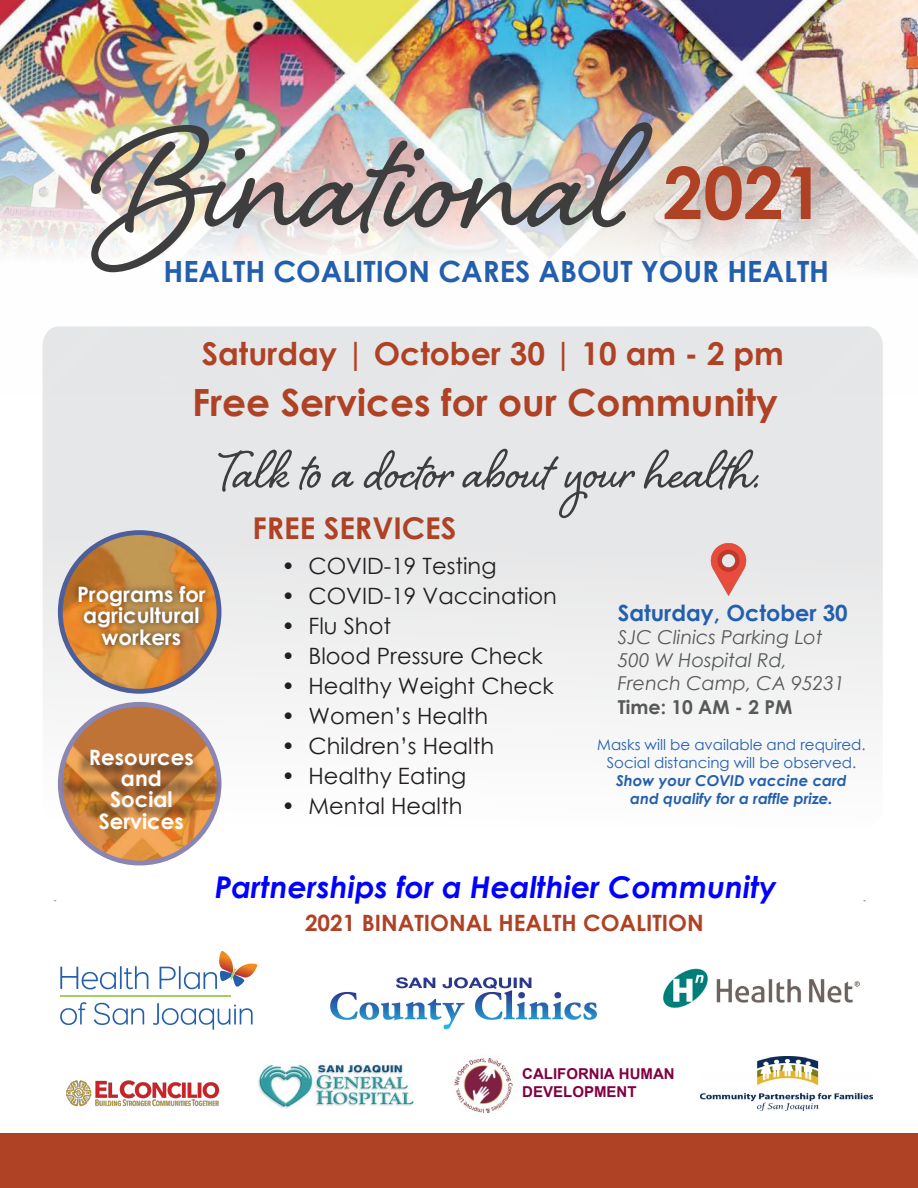
<style>
.page{position:relative;width:918px;height:1188px;background:#fff}
.page>*{position:absolute;margin:0;border:0;box-sizing:border-box;transform-origin:0 0}
.subtitle{font:186px "Shelby";color:#3e3e3f}
.Date{font:700 72px "Century Gothic";color:#af4225}
.subtitle-2{font:67.5px "Shelby";color:#3e3e3f}
.subtitle-3{font:700 37.5px "Century Gothic";color:#af4225}
.Date-2{font:700 31.5px "Century Gothic";color:#af4225}
.t1{font:italic 700 30px "Century Gothic";color:#00f}
.t2{font:700 30px "Century Gothic";color:#af4225}
.Date-3{font:700 29.25px "Century Gothic";color:#235fad}
.t3{font:22.5px "Century Gothic";color:#231f20}
.t4{font:700 22.5px "Century Gothic";color:#af4225}
.Date-4{font:700 22.35px "Century Gothic";color:#235fad}
.List{font:700 21.3px/21.3px "Century Gothic";color:#fff;text-align:center}
.List-2{font:700 21.3px/21.3px "Century Gothic";color:#fff;text-align:center}
.Date-5{font:italic 19.2px/23.2px "Century Gothic";color:#57585a}
.Date-6{font:15px/18px "Century Gothic";color:#235fad;text-align:center}
.t5{font:700 15px/18px "Arial";color:#800040}
.s1{font-style:inherit}
.s2{font-weight:700;font-style:normal}
.s3{font-weight:700;font-style:italic}
</style>
<div class="page">
<svg style="left:43px;top:396px;width:840px;height:406px;fill:#eaeaeb"></svg>
<img style="left:0;top:0;width:918px;height:395px">
<img style="left:663px;top:968px;width:197px;height:40px">
<svg style="left:60px;top:966px;width:88px;height:23px"></svg>
<svg style="left:60px;top:1002px;width:27px;height:23px"></svg>
<svg style="left:94px;top:1003px;width:50px;height:22px"></svg>
<svg style="left:153px;top:1003px;width:100px;height:27px"></svg>
<svg style="left:160px;top:951px;width:97px;height:38px"></svg>
<hr style="left:60px;top:995px;width:171px;height:2px;background:#a2cf60">
<img style="left:66px;top:1080px;width:154px;height:27px">
<div style="left:0;top:1134px;width:918px;height:54px;background:#af4225"></div>
<img style="left:60px;top:533px;width:159px;height:158px">
<div style="left:58px;top:530px;width:163px;height:164px;border:5px solid #4c5f9a;border-radius:50%"></div>
<div style="left:71px;top:580px;width:141px;height:72px;background:#231f20;opacity:.75"></div>
<img style="left:60px;top:704px;width:159px;height:159px">
<div style="left:58px;top:702px;width:163px;height:163px;border:5px solid #8b85b3;border-radius:50%"></div>
<div style="left:60px;top:751px;width:163px;height:72px;background:#231f20;opacity:.75"></div>
<img style="left:702px;top:543px;width:52px;height:52px">
<img style="left:700px;top:1057px;width:172px;height:54px">
<img style="left:330px;top:977px;width:267px;height:53px">
<img style="left:257px;top:1060px;width:158px;height:49px">
<img style="left:454px;top:1057px;width:59px;height:57px">
<p class="subtitle" style="left:99px;top:53px;width:529px">Binational</p>
<p class="Date" style="left:663px;top:138px;width:163px">202<span class="s1">1</span></p>
<p class="Date-3" style="left:163px;top:249px;width:667px">HEALTH COALITION CARES ABOUT YOUR HEALTH</p>
<p class="Date-2" style="left:202px;top:329px;width:584px">Saturday | October <span class="s1">30</span> | 10 am - 2 pm</p>
<p class="subtitle-3" style="left:192px;top:374px;width:587px">Free Services for our Community</p>
<p class="subtitle-2" style="left:219px;top:425px;width:543px">Talk to a doctor about your health.</p>
<p class="t2" style="left:252px;top:506px;width:206px">FREE SERVICES</p>
<p class="List" style="left:77px;top:583px;width:130px">Programs for agricultural workers</p>
<p class="List-2" style="left:89px;top:745px;width:106px">Resources and<br>Social<br>Services</p>
<p class="t3" style="left:281px;top:550px;width:217px">• COVID-19 Testing</p>
<p class="t3" style="left:281px;top:580px;width:277px">• COVID-19 Vaccination</p>
<p class="t3" style="left:281px;top:610px;width:111px">• Flu Shot</p>
<p class="t3" style="left:281px;top:640px;width:263px">• Blood Pressure Check</p>
<p class="t3" style="left:281px;top:670px;width:274px">• Healthy Weight Check</p>
<p class="t3" style="left:281px;top:700px;width:208px">• Women’s Health</p>
<p class="t3" style="left:281px;top:730px;width:214px">• Children’s Health</p>
<p class="t3" style="left:281px;top:760px;width:186px">• Healthy Eating</p>
<p class="t3" style="left:281px;top:790px;width:182px">• Mental Health</p>
<p class="Date-4" style="left:618px;top:596px;width:231px">Saturday, October <span class="s1">30</span></p>
<p class="Date-5" style="left:618px;top:625px;width:228px">SJC Clinics Parking Lot<br>500 W Hospital Rd,<br>French Camp, CA 95231<br><span class="s2">Time: 10 AM - 2 PM</span></p>
<p class="Date-6" style="left:597px;top:735px;width:270px">Masks will be available and required.<br>Social distancing will be observed.<br><span class="s3">Show your COVID vaccine card<br>and qualify for a raffle prize.</span></p>
<h3 class="t1" style="left:215px;top:864px;width:564px">Partner<span class="s1">s</span>hips for a Healthier Community</h3>
<p class="t4" style="left:305px;top:906px;width:400px">202<span class="s1">1</span> BINATIONAL HEALTH COALITION</p>
<p class="t5" style="left:522px;top:1065px;width:154px">CALIFORNIA HUMAN<br>DEVELOPMENT</p>
</div>
